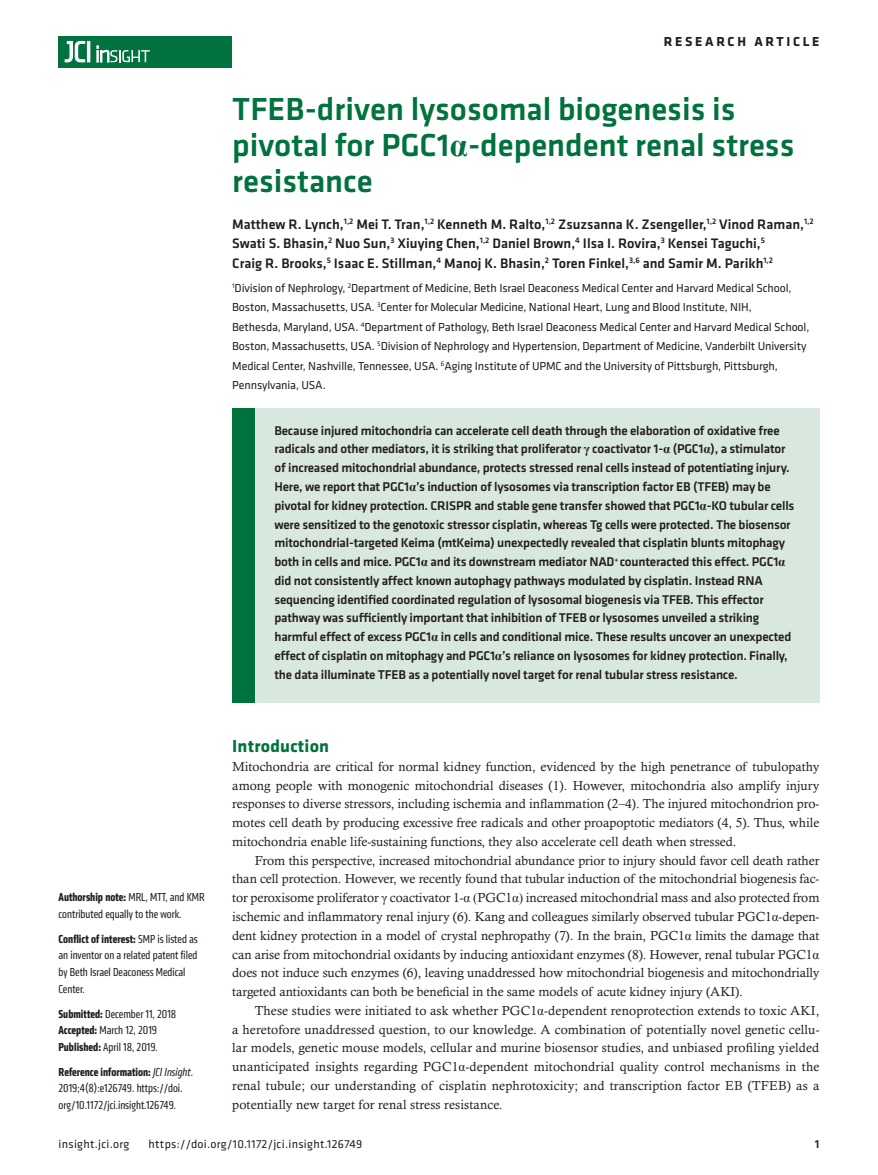
<style>
.page{position:relative;width:878px;height:1175px;background:#fff}
.page>*{position:absolute;margin:0;border:0;box-sizing:border-box;transform-origin:0 0}
.t1{font:500 33px/36px "Klavika Basic";color:#00723e}
.t2{font:700 18px "Klavika";letter-spacing:.01em;color:#00723e}
.t3{font:500 14.25px/19.5px "Klavika Basic";color:#231f20}
.t4{font:700 13.5px "Klavika Basic";letter-spacing:.2em;color:#231f20}
.t5{font:13.2px/18.8px "Calisto MT Std";color:#231f20;text-align:justify}
.t6{font:500 13.2px/18.8px "Klavika Basic";letter-spacing:-.015em;color:#231f20}
.t7{font:12px/19.5px "Klavika";letter-spacing:-.01em;color:#231f20}
.t8{font:condensed 12px/16.5px "Klavika";color:#231f20}
.t9{font:12px "Klavika Basic";letter-spacing:.025em;color:#231f20}
.t10{font:500 12px "Klavika Basic";color:#231f20}
.s1{font-family:"Times New Roman";font-weight:700}
.s2{font-weight:700}
.s3{font-style:italic}
.s4{font-family:"Times New Roman"}
</style>
<div class="page">
<div style="left:59px;top:36px;width:173px;height:31px;background:#00723e"></div>
<hr style="left:87px;top:41px;width:3px;height:21px;background:#fff">
<svg style="left:64px;top:41px;width:21px;height:22px"></svg>
<svg style="left:97px;top:46px;width:53px;height:16px"></svg>
<div style="left:232px;top:408px;width:587px;height:294px;background:#d8e8df"></div>
<div style="left:232px;top:408px;width:22px;height:294px;background:#00723e"></div>
<p class="t4" style="left:663px;top:32px;width:157px">RESEARCH ARTICLE</p>
<h1 class="t1" style="left:232px;top:91px;width:563px">TFEB-driven lysosomal biogenesis is pivotal for PGC1<span class="s1">α</span>-dependent renal stress resistance</h1>
<p class="t3" style="left:232px;top:214px;width:583px">Matthew R. Lynch,<sup>1,2</sup> Mei T. Tran,<sup>1,2</sup> Kenneth M. Ralto,<sup>1,2</sup> Zsuzsanna K. Zsengeller,<sup>1,2</sup> Vinod Raman,<sup>1,2<br></sup>Swati S. Bhasin,<sup>2</sup> Nuo Sun,<sup>3</sup> Xiuying Chen,<sup>1,2</sup> Daniel Brown,<sup>4</sup> Ilsa I. Rovira,<sup>3</sup> Kensei Taguchi,<sup>5<br></sup>Craig R. Brooks,<sup>5</sup> Isaac E. Stillman,<sup>4</sup> Manoj K. Bhasin,<sup>2</sup> Toren Finkel,<sup>3,6</sup> and Samir M. Parikh<sup>1,2</sup></p>
<p class="t7" style="left:232px;top:277px;width:578px"><sup>1</sup>Division of Nephrology, <sup>2</sup>Department of Medicine, Beth Israel Deaconess Medical Center and Harvard Medical School, Boston, Massachusetts, USA. <sup>3</sup>Center for Molecular Medicine, National Heart, Lung and Blood Institute, NIH,<br>Bethesda, Maryland, USA. <sup>4</sup>Department of Pathology, Beth Israel Deaconess Medical Center and Harvard Medical School, Boston, Massachusetts, USA. <sup>5</sup>Division of Nephrology and Hypertension, Department of Medicine, Vanderbilt University Medical Center, Nashville, Tennessee, USA. <sup>6</sup>Aging Institute of UPMC and the University of Pittsburgh, Pittsburgh, Pennsylvania, USA.</p>
<p class="t8" style="left:59px;top:889px;width:148px"><span class="s2">Authorship note:</span> MRL, MTT, and KMR contributed equally to the work.</p>
<p class="t8" style="left:59px;top:930px;width:141px"><span class="s2">Conflict of interest:</span> SMP is listed as an inventor on a related patent filed by Beth Israel Deaconess Medical<br>Center.</p>
<p class="t8" style="left:59px;top:1005px;width:119px"><span class="s2">Submitted:</span> December 11, 2018<br><span class="s2">Accepted:</span> March 12, 2019<br><span class="s2">Published:</span> April 18, 2019.</p>
<p class="t8" style="left:59px;top:1063px;width:136px"><span class="s2">Reference information:</span> <span class="s3">JCI Insight</span>.<br>2019;4(8):e126749. https://doi. org/10.1172/jci.insight.126749.</p>
<p class="t6" style="left:274px;top:420px;width:521px">Because injured mitochondria can accelerate cell death through the elaboration of oxidative free radicals and other mediators, it is striking that proliferator <span class="s1">γ</span> coactivator 1-<span class="s1">α</span> (PGC1<span class="s1">α</span>), a stimulator of increased mitochondrial abundance, protects stressed renal cells instead of potentiating injury.<br>Here, we report that PGC1<span class="s1">α</span>’s induction of lysosomes via transcription factor EB (TFEB) may be pivotal for kidney protection. CRISPR and stable gene transfer showed that PGC1<span class="s1">α</span>-KO tubular cells were sensitized to the genotoxic stressor cisplatin, whereas Tg cells were protected. The biosensor mitochondrial-targeted Keima (mtKeima) unexpectedly revealed that cisplatin blunts mitophagy both in cells and mice. PGC1<span class="s1">α</span> and its downstream mediator NAD<sup>+</sup> counteracted this effect. PGC1<span class="s1">α </span>did not consistently affect known autophagy pathways modulated by cisplatin. Instead RNA sequencing identified coordinated regulation of lysosomal biogenesis via TFEB. This effector pathway was sufficiently important that inhibition of TFEB or lysosomes unveiled a striking harmful effect of excess PGC1<span class="s1">α</span> in cells and conditional mice. These results uncover an unexpected effect of cisplatin on mitophagy and PGC1<span class="s1">α</span>’s reliance on lysosomes for kidney protection. Finally, the data illuminate TFEB as a potentially novel target for renal tubular stress resistance.</p>
<h2 class="t2" style="left:232px;top:733px;width:98px">Introduction</h2>
<p class="t5" style="left:232px;top:757px;width:588px">Mitochondria are critical for normal kidney function, evidenced by the high penetrance of tubulopathy among people with monogenic mitochondrial diseases (1). However, mitochondria also amplify injury responses to diverse stressors, including ischemia and inflammation (2–4). The injured mitochondrion pro&shy;motes cell death by producing excessive free radicals and other proapoptotic mediators (4, 5). Thus, while mitochondria enable life-sustaining functions, they also accelerate cell death when stressed.</p>
<p class="t5" style="left:232px;top:851px;width:588px;text-indent:22px">From this perspective, increased mitochondrial abundance prior to injury should favor cell death rather than cell protection. However, we recently found that tubular induction of the mitochondrial biogenesis fac&shy;tor peroxisome proliferator <span class="s4">γ</span> coactivator 1-<span class="s4">α (</span>PGC1<span class="s4">α)</span> increased mitochondrial mass and also protected from ischemic and inflammatory renal injury (6). Kang and colleagues similarly observed tubular PGC1<span class="s4">α</span>-depen&shy;dent kidney protection in a model of crystal nephropathy (7). In the brain, PGC1<span class="s4">α</span> limits the damage that can arise from mitochondrial oxidants by inducing antioxidant enzymes (8). However, renal tubular PGC1<span class="s4">α </span>does not induce such enzymes (6), leaving unaddressed how mitochondrial biogenesis and mitochondrially targeted antioxidants can both be beneficial in the same models of acute kidney injury (AKI).</p>
<p class="t5" style="left:232px;top:1001px;width:588px;text-indent:22px">These studies were initiated to ask whether PGC1<span class="s4">α</span>-dependent renoprotection extends to toxic AKI, a heretofore unaddressed question, to our knowledge. A combination of potentially novel genetic cellu&shy;lar models, genetic mouse models, cellular and murine biosensor studies, and unbiased profiling yielded unanticipated insights regarding PGC1<span class="s4">α</span>-dependent mitochondrial quality control mechanisms in the renal tubule; our understanding of cisplatin nephrotoxicity; and transcription factor EB (TFEB) as a potentially new target for renal stress resistance.</p>
<p class="t9" style="left:58px;top:1135px;width:72px">insight.jci.org</p>
<p class="t9" style="left:148px;top:1135px;width:215px">https://doi.org/10.1172/jci.insight.126749</p>
<p class="t10" style="left:814px;top:1135px;width:6px">1</p>
</div>
